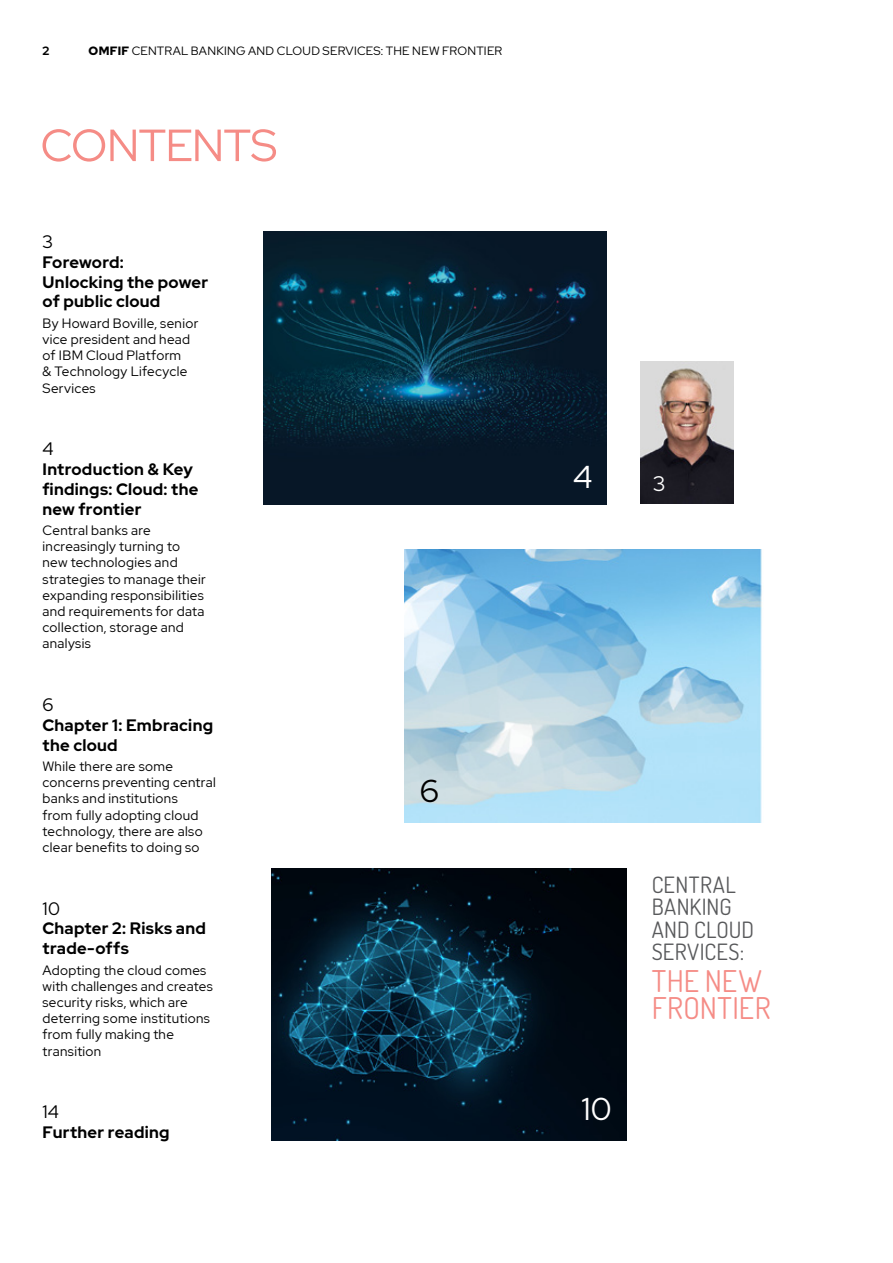
<style>
.page{position:relative;width:893px;height:1263px;background:#fff}
.page>*{position:absolute;margin:0;border:0;box-sizing:border-box;transform-origin:0 0}
.t1{font:31.5px "Red Hat Display";color:#fff}
.t2{font:31.5px "Red Hat Display";color:#000}
.t3{font:30px/27px "Dosis";letter-spacing:.015em;color:#f58c86}
.t4{font:22.5px/22.5px "Dosis";letter-spacing:.015em;color:#58595b}
.t5{font:21px "Red Hat Display";color:#fff}
.t6{font:18px "Red Hat Display";color:#000}
.t7{font:700 16.5px/19.8px "Red Hat Display";letter-spacing:.015em;color:#000}
.t8{font:13.5px/16.2px "Red Hat Display";letter-spacing:.025em;color:#000}
.t9{font:12px "Red Hat Display";letter-spacing:.02em;color:#000}
.t10{font:700 12px "Red Hat Display";color:#000}
.s1{font-weight:900}
</style>
<div class="page">
<img style="left:404px;top:550px;width:358px;height:273px">
<img style="left:264px;top:232px;width:342px;height:273px">
<img style="left:271px;top:868px;width:355px;height:273px">
<svg style="left:43px;top:129px;width:233px;height:33px"></svg>
<img style="left:640px;top:361px;width:93px;height:142px">
<p class="t10" style="left:43px;top:43px;width:8px">2</p>
<p class="t9" style="left:89px;top:43px;width:415px"><span class="s1">OMFIF</span> CENTRAL BANKING AND CLOUD SERVICES: THE NEW FRONTIER</p>
<h3 class="t6" style="left:43px;top:230px;width:12px">3</h3>
<p class="t7" style="left:43px;top:252px;width:167px">Foreword:<br>Unlocking the power of public cloud</p>
<p class="t8" style="left:43px;top:315px;width:157px">By Howard Boville, senior vice president and head of IBM Cloud Platform<br>&amp; Technology Lifecycle<br>Services</p>
<h3 class="t6" style="left:43px;top:437px;width:13px">4</h3>
<p class="t7" style="left:43px;top:459px;width:157px">Introduction &amp; Key findings: Cloud: the new frontier</p>
<p class="t8" style="left:43px;top:522px;width:165px">Central banks are increasingly turning to new technologies and strategies to manage their expanding responsibilities and requirements for data collection, storage and analysis</p>
<h3 class="t6" style="left:43px;top:693px;width:13px">6</h3>
<p class="t7" style="left:43px;top:715px;width:172px">Chapter 1: Embracing the cloud</p>
<p class="t8" style="left:43px;top:758px;width:175px">While there are some concerns preventing central banks and institutions<br>from fully adopting cloud technology, there are also clear benefits to doing so</p>
<h3 class="t6" style="left:43px;top:896px;width:19px">10</h3>
<p class="t7" style="left:43px;top:918px;width:165px">Chapter 2: Risks and trade-offs</p>
<p class="t8" style="left:43px;top:961px;width:172px">Adopting the cloud comes with challenges and creates security risks, which are deterring some institutions from fully making the transition</p>
<h3 class="t6" style="left:43px;top:1100px;width:18px">14</h3>
<p class="t7" style="left:43px;top:1122px;width:129px">Further reading</p>
<h1 class="t2" style="left:420px;top:770px;width:21px">6</h1>
<h1 class="t1" style="left:573px;top:456px;width:21px">4</h1>
<h3 class="t5" style="left:653px;top:470px;width:14px">3</h3>
<h1 class="t1" style="left:581px;top:1089px;width:32px">10</h1>
<h3 class="t4" style="left:652px;top:873px;width:104px">CENTRAL<br>BANKING<br>AND CLOUD<br>SERVICES:</h3>
<h2 class="t3" style="left:652px;top:966px;width:120px">THE NEW<br>FRONTIER</h2>
</div>
